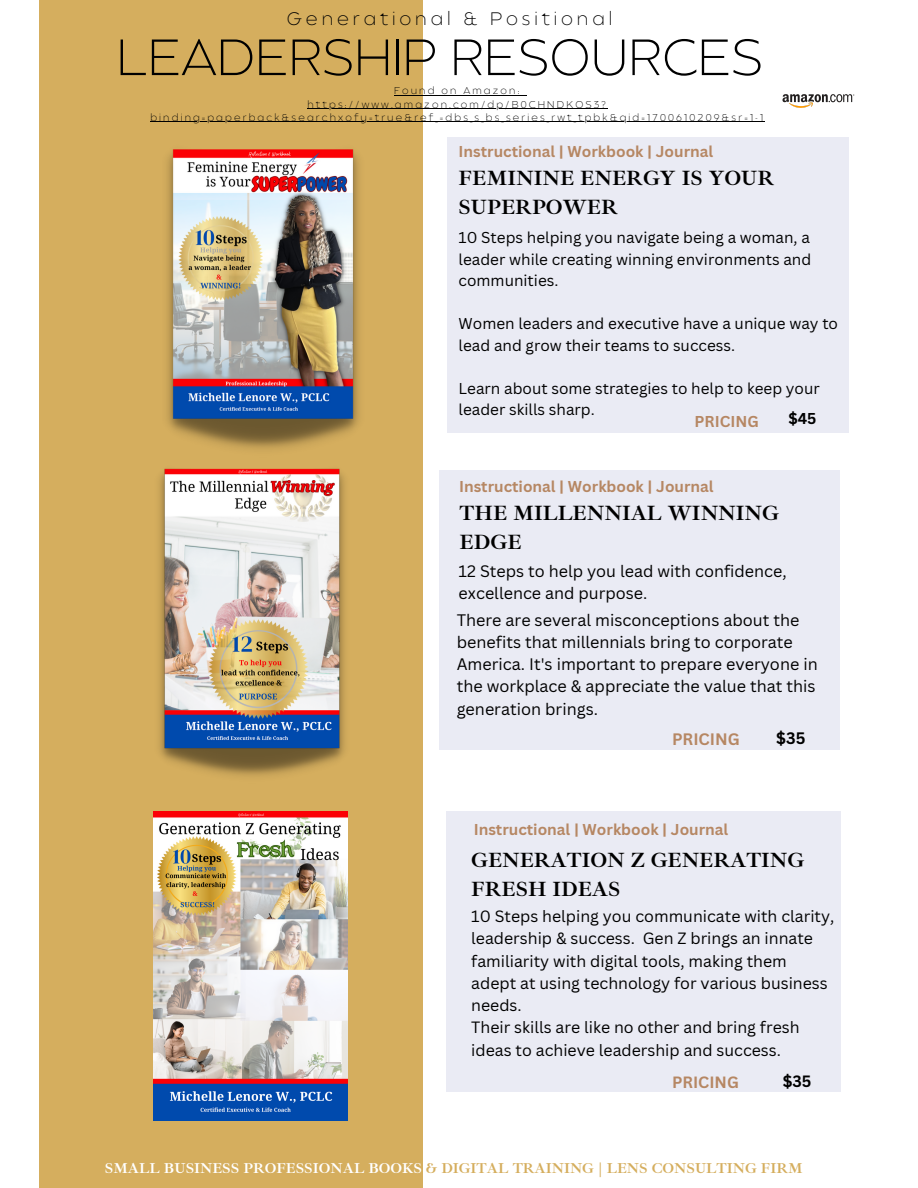
<style>
.page{position:relative;width:918px;height:1188px;background:#fff}
.page>*{position:absolute;margin:0;border:0;box-sizing:border-box;transform-origin:0 0}
.t1{font:200 50.85px "Balgin";color:#000}
.t2{font:700 21.15px/29.7px "Ibarra Real Nova";color:#000}
.t3{font:200 18px "Balgin";letter-spacing:.215em;color:#000}
.t4{font:16.2px/22.2px "Canva Sans";color:#000}
.t5{font:700 16.2px "Canva Sans";color:#b68763}
.t6{font:700 16.2px "Canva Sans";color:#000}
.t7{font:15.9px/22.2px "Canva Sans";color:#000}
.t8{font:700 15.9px "Canva Sans";color:#b68763}
.t9{font:700 15.9px "Canva Sans";color:#000}
.t10{font:15.3px/21.5px "Canva Sans";color:#000}
.t11{font:700 15.3px "Canva Sans";color:#b68763}
.t12{font:700 15.3px "Canva Sans";color:#000}
.t13{font:700 14.7px "Ibarra Real Nova";color:#d5ae5e}
.t14{font:200 9.9px/13.2px "Balgin";letter-spacing:.215em;color:#000;text-align:center}
.s1{color:#fff}
</style>
<div class="page">
<div style="left:39px;top:0;width:864px;height:1188px;background:#d5ae5e"></div>
<div style="left:423px;top:0;width:495px;height:1188px;background:#fff"></div>
<div style="left:440px;top:470px;width:400px;height:279px;background:#eaebf4"></div>
<div style="left:447px;top:137px;width:401px;height:296px;background:#eaebf4"></div>
<div style="left:446px;top:811px;width:394px;height:281px;background:#eaebf4"></div>
<img style="left:167px;top:149px;width:192px;height:300px">
<img style="left:159px;top:468px;width:186px;height:308px">
<img style="left:154px;top:811px;width:193px;height:310px">
<img style="left:783px;top:94px;width:72px;height:14px">
<hr style="left:394px;top:95px;width:128px;height:1px;background:#000">
<hr style="left:308px;top:108px;width:300px;height:1px;background:#000">
<hr style="left:150px;top:122px;width:615px;height:1px;background:#000">
<h5 class="t3" style="left:287px;top:12px;width:327px">Generational &amp; Positional</h5>
<h4 class="t1" style="left:117px;top:37px;width:648px">LEADERSHIP RESOURCES</h4>
<h4 class="t14" style="left:394px;top:85px;width:127px">Found on Amazon:</h4>
<h5 class="t14" style="left:150px;top:99px;width:614px">https://www.amazon.com/dp/B0CHNDKQS3? binding=paperback&amp;searchxofy=true&amp;ref_=dbs_s_bs_series_rwt_tpbk&amp;qid=1700610209&amp;sr=1-1</h5>
<h5 class="t11" style="left:459px;top:141px;width:256px">Instructional | Workbook | Journal</h5>
<p class="t2" style="left:459px;top:163px;width:317px">FEMININE ENERGY IS YOUR<br>SUPERPOWER</p>
<h4 class="t10" style="left:459px;top:227px;width:354px;text-align:justify">10 Steps helping you navigate being a woman, a leader while creating winning environments and communities.</h4>
<p class="t10" style="left:459px;top:313px;width:381px">Women leaders and executive have a unique way to lead and grow their teams to success.</p>
<h5 class="t10" style="left:459px;top:377px;width:363px">Learn about some strategies to help to keep your leader skills sharp.</h5>
<h6 class="t12" style="left:788px;top:407px;width:30px">$45</h6>
<h6 class="t11" style="left:695px;top:410px;width:66px">PRICING</h6>
<h5 class="t11" style="left:459px;top:476px;width:256px">Instructional | Workbook | Journal</h5>
<p class="t2" style="left:460px;top:498px;width:321px">THE MILLENNIAL WINNING<br>EDGE</p>
<p class="t4" style="left:459px;top:559px;width:330px;line-height:22.6px">12 Steps to help you lead with confidence, excellence and purpose.</p>
<h6 class="t4" style="left:457px;top:608px;width:363px">There are several misconceptions about the benefits that millennials bring to corporate America. It's important to prepare everyone in the workplace &amp; appreciate the value that this generation brings.</h6>
<h2 class="t5" style="left:672px;top:728px;width:69px">PRICING</h2>
<h2 class="t11" style="left:474px;top:819px;width:256px">Instructional | Workbook | Journal</h2>
<h6 class="t6" style="left:776px;top:727px;width:31px">$35</h6>
<h6 class="t2" style="left:471px;top:846px;width:334px;line-height:28.5px">GENERATION Z GENERATING<br>FRESH IDEAS</h6>
<h6 class="t7" style="left:471px;top:905px;width:365px">10 Steps helping you communicate with clarity, leadership &amp; success. Gen Z brings an innate familiarity with digital tools, making them adept at using technology for various business needs.<br>Their skills are like no other and bring fresh ideas to achieve leadership and success.</h6>
<h4 class="t8" style="left:672px;top:1071px;width:68px">PRICING</h4>
<h2 class="t9" style="left:783px;top:1070px;width:30px">$35</h2>
<h5 class="t13" style="left:105px;top:1159px;width:699px"><span class="s1">SMALL BUSINESS PROFESSIONAL BOOKS</span> &amp; DIGITAL TRAINING | LENS CONSULTING FIRM</h5>
</div>
